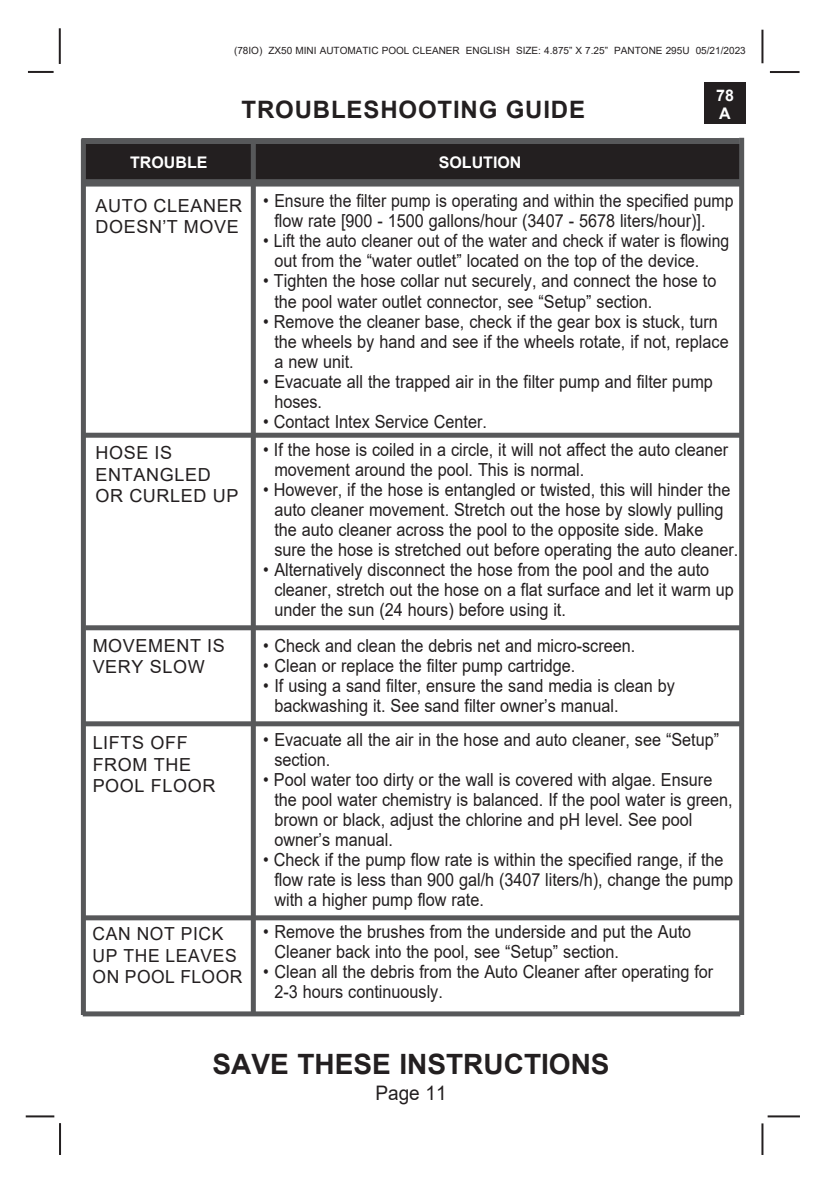
<style>
.page{position:relative;width:836px;height:1191px;background:#fff}
.page>*{position:absolute;margin:0;border:0;box-sizing:border-box;transform-origin:0 0}
.t1{font:700 28px "Arial";color:#231f20}
.t2{font:700 24px "Arial";letter-spacing:.035em;color:#231f20}
.t3{font:20px "Arial";color:#231f20;scale:.95 1}
.headline{font:18px/20px "Arial";color:#231f20;scale:.9 1}
.headline-2{font:18px/21.6px "Arial";letter-spacing:.035em;color:#231f20}
.headline-3{font:18px "Arial";color:#231f20}
.t4{font:700 16px/18px "Arial";color:#fff}
.t5{font:10px "Arial";color:#231f20}
</style>
<div class="page">
<hr style="left:767px;top:1115px;width:32px;height:2px;background:#231f20">
<hr style="left:769px;top:71px;width:30px;height:2px;background:#231f20">
<hr style="left:761px;top:30px;width:2px;height:33px;background:#231f20">
<hr style="left:761px;top:1123px;width:2px;height:32px;background:#231f20">
<hr style="left:28px;top:71px;width:26px;height:2px;background:#231f20">
<hr style="left:59px;top:28px;width:2px;height:36px;background:#231f20">
<hr style="left:59px;top:1123px;width:2px;height:32px;background:#231f20">
<hr style="left:26px;top:1115px;width:28px;height:2px;background:#231f20">
<div style="left:704px;top:83px;width:41px;height:41px;background:#231f20"></div>
<div style="left:81px;top:138px;width:658px;height:7px;background:#57585a"></div>
<div style="left:83px;top:144px;width:656px;height:37px;background:#231f20"></div>
<div style="left:251px;top:139px;width:5px;height:876px;background:#57585a"></div>
<div style="left:83px;top:179px;width:658px;height:7px;background:#57585a"></div>
<div style="left:84px;top:721px;width:655px;height:5px;background:#57585a"></div>
<div style="left:83px;top:433px;width:657px;height:5px;background:#57585a"></div>
<div style="left:83px;top:1011px;width:657px;height:5px;background:#57585a"></div>
<div style="left:81px;top:139px;width:5px;height:876px;background:#57585a"></div>
<svg style="left:738px;top:138px;width:5px;height:877px;fill:#57585a"></svg>
<div style="left:83px;top:915px;width:658px;height:5px;background:#57585a"></div>
<div style="left:85px;top:625px;width:657px;height:5px;background:#57585a"></div>
<p class="t5" style="left:234px;top:44px;width:513px">(78IO) ZX50 MINI AUTOMATIC POOL CLEANER ENGLISH SIZE: 4.875” X 7.25” PANTONE 295U 05/21/2023</p>
<p class="t4" style="left:716px;top:86px;width:19px">78<br>A</p>
<p class="t2" style="left:241px;top:92px;width:345px">TROUBLESHOOTING GUIDE</p>
<p class="t4" style="left:130px;top:153px;width:79px">TROUBLE</p>
<p class="t4" style="left:438px;top:153px;width:84px">SOLUTION</p>
<p class="headline" style="left:274px;top:191px;width:511px;text-indent:-11px">• Ensure the filter pump is operating and within the specified pump flow rate [900 - 1500 gallons/hour (3407 - 5678 liters/hour)].</p>
<p class="headline" style="left:274px;top:231px;width:506px;text-indent:-11px">• Lift the auto cleaner out of the water and check if water is flowing out from the “water outlet” located on the top of the device.</p>
<p class="headline" style="left:274px;top:271px;width:492px;text-indent:-11px">• Tighten the hose collar nut securely, and connect the hose to the pool water outlet connector, see “Setup” section.</p>
<p class="headline" style="left:274px;top:311px;width:506px;text-indent:-11px">• Remove the cleaner base, check if the gear box is stuck, turn the wheels by hand and see if the wheels rotate, if not, replace a new unit.</p>
<p class="headline" style="left:274px;top:371px;width:488px;text-indent:-11px">• Evacuate all the trapped air in the filter pump and filter pump hoses.</p>
<p class="headline" style="left:263px;top:411px;width:250px">• Contact Intex Service Center.</p>
<p class="headline" style="left:274px;top:439px;width:505px;text-indent:-11px">• If the hose is coiled in a circle, it will not affect the auto cleaner movement around the pool. This is normal.</p>
<p class="headline" style="left:274px;top:479px;width:508px;text-indent:-11px">• However, if the hose is entangled or twisted, this will hinder the auto cleaner movement. Stretch out the hose by slowly pulling the auto cleaner across the pool to the opposite side. Make</p>
<p class="headline" style="left:274px;top:539px;width:517px">sure the hose is stretched out before operating the auto cleaner.</p>
<p class="headline" style="left:274px;top:559px;width:512px;text-indent:-11px">• Alternatively disconnect the hose from the pool and the auto cleaner, stretch out the hose on a flat surface and let it warm up under the sun (24 hours) before using it.</p>
<p class="headline" style="left:263px;top:635px;width:415px">• Check and clean the debris net and micro-screen.</p>
<p class="headline" style="left:263px;top:655px;width:348px">• Clean or replace the filter pump cartridge.</p>
<p class="headline" style="left:263px;top:675px;width:459px">• If using a sand filter, ensure the sand media is clean by</p>
<p class="headline" style="left:274px;top:695px;width:384px">backwashing it. See sand filter owner’s manual.</p>
<p class="headline" style="left:274px;top:729px;width:495px;text-indent:-11px">• Evacuate all the air in the hose and auto cleaner, see “Setup” section.</p>
<p class="headline" style="left:274px;top:769px;width:510px;text-indent:-11px">• Pool water too dirty or the wall is covered with algae. Ensure the pool water chemistry is balanced. If the pool water is green, brown or black, adjust the chlorine and pH level. See pool</p>
<p class="headline" style="left:274px;top:829px;width:133px">owner’s manual.</p>
<p class="headline" style="left:274px;top:849px;width:511px;text-indent:-11px">• Check if the pump flow rate is within the specified range, if the flow rate is less than 900 gal/h (3407 liters/h), change the pump with a higher pump flow rate.</p>
<p class="headline" style="left:274px;top:921px;width:464px;text-indent:-11px">• Remove the brushes from the underside and put the Auto<br>Cleaner back into the pool, see “Setup” section.</p>
<p class="headline" style="left:274px;top:961px;width:489px;text-indent:-11px">• Clean all the debris from the Auto Cleaner after operating for<br>2-3 hours continuously.</p>
<p class="headline-2" style="left:95px;top:194px;width:148px">AUTO CLEANER<br>DOESN’T MOVE</p>
<p class="headline-3" style="left:95px;top:440px;width:78px">HOSE IS</p>
<p class="headline-2" style="left:95px;top:463px;width:144px">ENTANGLED<br>OR CURLED UP</p>
<p class="headline-2" style="left:93px;top:634px;width:134px">MOVEMENT IS</p>
<p class="headline-2" style="left:93px;top:656px;width:113px">VERY SLOW</p>
<p class="headline-2" style="left:93px;top:732px;width:96px">LIFTS OFF</p>
<p class="headline-3" style="left:93px;top:752px;width:100px">FROM THE</p>
<p class="headline-2" style="left:93px;top:775px;width:124px">POOL FLOOR</p>
<p class="headline-2" style="left:93px;top:922px;width:151px">CAN NOT PICK<br>UP THE LEAVES<br>ON POOL FLOOR</p>
<h1 class="t1" style="left:212px;top:1044px;width:398px">SAVE THESE INSTRUCTIONS</h1>
<p class="t3" style="left:375px;top:1079px;width:77px">Page 11</p>
</div>
